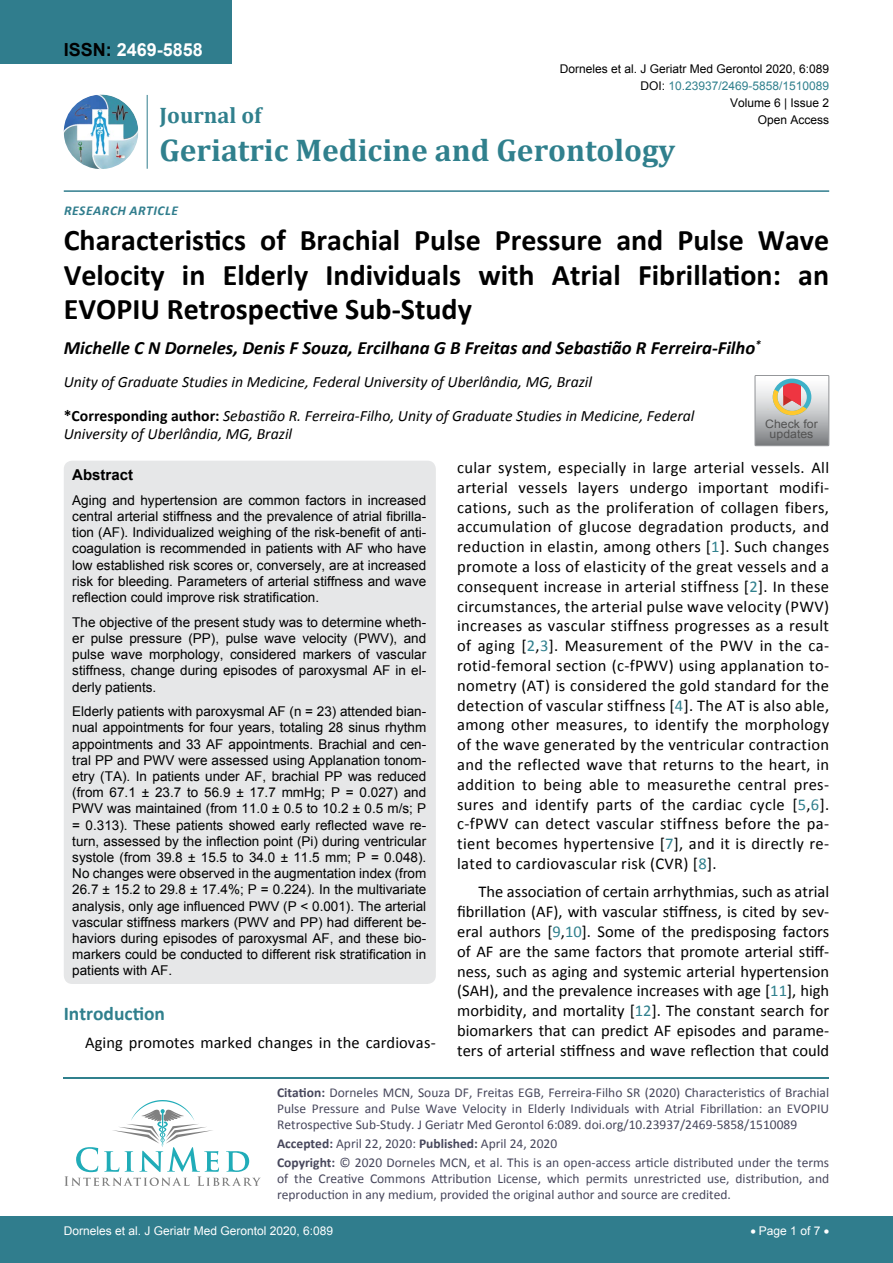
<style>
.page{position:relative;width:893px;height:1263px;background:#fff}
.page>*{position:absolute;margin:0;border:0;box-sizing:border-box;transform-origin:0 0}
.t1{font:700 31.5px "Cambria";color:#30808d}
.t2{font:700 30px/34.5px "Calibri";color:#000;text-align:justify}
.t3{font:700 22.5px "Cambria";color:#30808d}
.t4{font:700 19.5px "Calibri";color:#30808d}
.t5{font:italic 700 18.75px "Calibri";color:#000}
.t6{font:700 18px "Arial";color:#fff}
.t7{font:16.5px/19.8px "Calibri";letter-spacing:.005em;color:#000;text-align:justify}
.t8{font:italic 15.75px/33px "Calibri";color:#000}
.t9{font:700 15px "Arial";color:#000}
.t10{font:13.5px/16.2px "Arial";color:#000;text-align:justify}
.t11{font:13.5px/16.2px "Calibri";color:#47475c}
.t12{font:italic 700 13.5px "Calibri";letter-spacing:.04em;color:#307d8d}
.t13{font:12px "Arial";color:#000}
.t14{font:12px "Arial";color:#fff}
.t15{font:12px "Arial";color:#30808d}
.t16{font:11.7px/10.1px "Arial";color:#535353;text-align:center;scale:1.06 1}
.s1{color:#000}
.s2{font-weight:700;font-style:normal}
.s3{color:#30808d}
.s4{font-weight:700}
</style>
<div class="page">
<hr style="left:64px;top:1076px;width:765px;height:2px;background:#30808d">
<svg style="left:64px;top:1100px;width:197px;height:86px"></svg>
<div style="left:0;top:0;width:231px;height:64px;background:#307d8d"></div>
<img style="left:64px;top:95px;width:74px;height:74px;border-radius:37px">
<hr style="left:147px;top:95px;width:1px;height:74px;background:#307d8d">
<hr style="left:64px;top:190px;width:765px;height:2px;background:#307d8d">
<div style="left:0;top:1217px;width:893px;height:46px;background:#307d8d"></div>
<div style="left:64px;top:461px;width:372px;height:523px;background:#e6e7e8;border-radius:9px"></div>
<svg style="left:755px;top:375px;width:74px;height:71px;background:#bdb6b3"></svg>
<p class="t6" style="left:64px;top:38px;width:141px"><span class="s1">ISSN:</span> 2469-5858</p>
<p class="t13" style="left:560px;top:60px;width:271px">Dorneles et al. J Geriatr Med Gerontol 2020, 6:089</p>
<p class="t13" style="left:730px;top:95px;width:101px">Volume 6 | Issue 2</p>
<p class="t15" style="left:640px;top:78px;width:190px"><span class="s1">DOI:</span> 10.23937/2469-5858/1510089</p>
<h3 class="t3" style="left:160px;top:100px;width:103px">Journal of</h3>
<h1 class="t1" style="left:160px;top:128px;width:517px">Geriatric Medicine and Gerontology</h1>
<p class="t13" style="left:758px;top:112px;width:73px">Open Access</p>
<p class="t12" style="left:64px;top:202px;width:115px">Research Ar ticle</p>
<h2 class="t2" style="left:64px;top:223px;width:767px">Characteristics of Brachial Pulse Pressure and Pulse Wave Velocity in Elderly Individuals with Atrial Fibrillation: an EVOPIU Retrospective Sub-Study</h2>
<p class="t5" style="left:64px;top:336px;width:698px">Michelle C N Dorneles, Denis F Souza, Ercilhana G B Freitas and Sebastião R Ferreira-Filho<sup>*</sup></p>
<p class="t8" style="left:64px;top:365px;width:632px">Unity of Graduate Studies in Medicine, Federal University of Uberlândia, MG, Brazil <span class="s2">*Corresponding author:</span> Sebastião R. Ferreira-Filho, Unity of Graduate Studies in Medicine, Federal</p>
<p class="t8" style="left:64px;top:417px;width:230px">University of Uberlândia, MG, Brazil</p>
<p class="t9" style="left:72px;top:465px;width:62px">Abstract</p>
<p class="t10" style="left:72px;top:492px;width:355px">Aging and hypertension are common factors in increased central arterial stiffness and the prevalence of atrial fibrilla&shy;tion (AF). Individualized weighing of the risk-benefit of anti&shy;coagulation is recommended in patients with AF who have low established risk scores or, conversely, are at increased risk for bleeding. Parameters of arterial stiffness and wave reflection could improve risk stratification.</p>
<p class="t10" style="left:72px;top:614px;width:355px">The objective of the present study was to determine wheth&shy;er pulse pressure (PP), pulse wave velocity (PWV), and pulse wave morphology, considered markers of vascular stiffness, change during episodes of paroxysmal AF in el&shy;derly patients.</p>
<p class="t10" style="left:72px;top:703px;width:355px">Elderly patients with paroxysmal AF (n = 23) attended bian&shy;nual appointments for four years, totaling 28 sinus rhythm appointments and 33 AF appointments. Brachial and cen&shy;tral PP and PWV were assessed using Applanation tonom&shy;etry (TA). In patients under AF, brachial PP was reduced (from 67.1 ± 23.7 to 56.9 ± 17.7 mmHg; P = 0.027) and PWV was maintained (from 11.0 ± 0.5 to 10.2 ± 0.5 m/s; P = 0.313). These patients showed early reflected wave re&shy;turn, assessed by the inflection point (Pi) during ventricular systole (from 39.8 ± 15.5 to 34.0 ± 11.5 mm; P = 0.048).<br>No changes were observed in the augmentation index (from 26.7 ± 15.2 to 29.8 ± 17.4%; P = 0.224). In the multivariate analysis, only age influenced PWV (P &lt; 0.001). The arterial vascular stiffness markers (PWV and PP) had different be&shy;haviors during episodes of paroxysmal AF, and these bio&shy;markers could be conducted to different risk stratification in patients with AF.</p>
<p class="t16" style="left:765px;top:419px;width:51px">Check for updates</p>
<p class="t7" style="left:457px;top:458px;width:374px">cular system, especially in large arterial vessels. All arterial vessels layers undergo important modifi&shy;cations, such as the proliferation of collagen fibers, accumulation of glucose degradation products, and reduction in elastin, among others [<span class="s3">1</span>]. Such changes promote a loss of elasticity of the great vessels and a consequent increase in arterial stiffness [<span class="s3">2</span>]. In these circumstances, the arterial pulse wave velocity (PWV) increases as vascular stiffness progresses as a result of aging [<span class="s3">2</span>,<span class="s3">3</span>]. Measurement of the PWV in the ca&shy;rotid-femoral section (c-fPWV) using applanation to&shy;nometry (AT) is considered the gold standard for the detection of vascular stiffness [<span class="s3">4</span>]. The AT is also able, among other measures, to identify the morphology of the wave generated by the ventricular contraction and the reflected wave that returns to the heart, in addition to being able to measurethe central pres&shy;sures and identify parts of the cardiac cycle [<span class="s3">5</span>,<span class="s3">6</span>]. c-fPWV can detect vascular stiffness before the pa&shy;tient becomes hypertensive [<span class="s3">7</span>], and it is directly re&shy;lated to cardiovascular risk (CVR) [<span class="s3">8</span>].</p>
<p class="t7" style="left:457px;top:882px;width:374px;text-indent:21px">The association of certain arrhythmias, such as atrial fibrillation (AF), with vascular stiffness, is cited by sev&shy;eral authors [<span class="s3">9</span>,<span class="s3">10</span>]. Some of the predisposing factors of AF are the same factors that promote arterial stiff&shy;ness, such as aging and systemic arterial hypertension (SAH), and the prevalence increases with age [<span class="s3">11</span>], high morbidity, and mortality [<span class="s3">12</span>]. The constant search for biomarkers that can predict AF episodes and parame&shy;ters of arterial stiffness and wave reflection that could</p>
<p class="t4" style="left:64px;top:1001px;width:103px">Introduction</p>
<p class="t7" style="left:85px;top:1033px;width:352px">Aging promotes marked changes in the cardiovas-</p>
<p class="t11" style="left:277px;top:1084px;width:554px;text-align:justify"><span class="s4">Citation:</span> Dorneles MCN, Souza DF, Freitas EGB, Ferreira-Filho SR (2020) Characteristics of Brachial Pulse Pressure and Pulse Wave Velocity in Elderly Individuals with Atrial Fibrillation: an EVOPIU Retrospective Sub-Study. J Geriatr Med Gerontol 6:089. doi.org/10.23937/2469-5858/1510089</p>
<p class="t11" style="left:277px;top:1134px;width:554px;line-height:18.6px"><span class="s4">Accepted:</span> April 22, 2020: <span class="s4">Published:</span> April 24, 2020<br><span class="s4">Copyright:</span> © 2020 Dorneles MCN, et al. This is an open-access article distributed under the terms</p>
<p class="t11" style="left:277px;top:1170px;width:554px">of the Creative Commons Attribution License, which permits unrestricted use, distribution, and reproduction in any medium, provided the original author and source are credited.</p>
<p class="t14" style="left:64px;top:1223px;width:271px">Dorneles et al. J Geriatr Med Gerontol 2020, 6:089</p>
<p class="t14" style="left:750px;top:1223px;width:80px">• Page 1 of 7 •</p>
</div>
